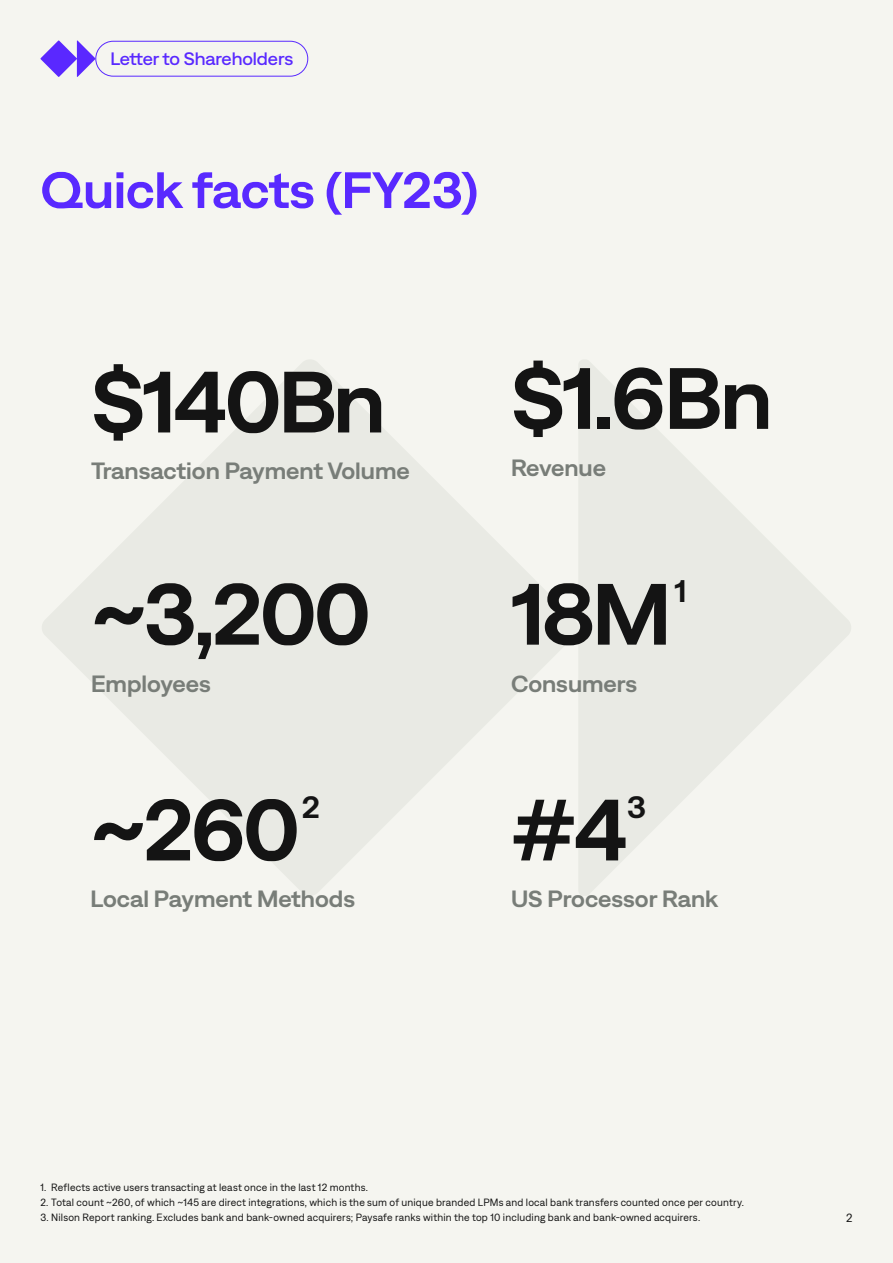
<style>
.page{position:relative;width:893px;height:1263px;background:#f5f5f0}
.page>*{position:absolute;margin:0;border:0;box-sizing:border-box;transform-origin:0 0}
.t1{font:600 86.7px "Denim WD";letter-spacing:-.035em;color:#141414}
.t2{font:600 51px "Denim WD";letter-spacing:-.005em;color:#5929ff}
.t3{font:600 31.05px "Denim WD";color:#141414}
.t4{font:600 23.4px "Denim WD";color:#787d78}
.t5{font:500 18px "Denim WD";letter-spacing:-.005em;color:#5929ff}
.t6{font:12px "Denim";color:#141414}
.t7{font:10.5px "Denim";letter-spacing:.02em;color:#141414}
</style>
<div class="page">
<svg style="left:42px;top:360px;width:809px;height:536px;fill:#e9eae4"></svg>
<svg style="left:40px;top:41px;width:55px;height:36px"></svg>
<div style="left:95px;top:41px;width:213px;height:36px;border:1px solid #5929ff;border-radius:17px"></div>
<h3 class="t5" style="left:110px;top:46px;width:184px">Letter to Shareholders</h3>
<h2 class="t2" style="left:40px;top:153px;width:439px">Quick facts (FY23)</h2>
<h1 class="t1" style="left:91px;top:339px;width:296px">$140Bn</h1>
<h3 class="t4" style="left:91px;top:454px;width:320px">Transaction Payment Volume</h3>
<h1 class="t1" style="left:91px;top:552px;width:281px">~3,200</h1>
<h3 class="t4" style="left:91px;top:666px;width:121px">Employees</h3>
<h1 class="t1" style="left:511px;top:336px;width:263px">$1.6Bn</h1>
<h3 class="t4" style="left:511px;top:451px;width:97px">Revenue</h3>
<h1 class="t1" style="left:511px;top:552px;width:162px">18M</h1>
<h3 class="t4" style="left:511px;top:666px;width:128px">Consumers</h3>
<h3 class="t3" style="left:675px;top:568px;width:14px">1</h3>
<h3 class="t3" style="left:302px;top:784px;width:20px">2</h3>
<h1 class="t1" style="left:511px;top:767px;width:119px">#4</h1>
<h3 class="t4" style="left:511px;top:882px;width:209px">US Processor Rank</h3>
<h3 class="t3" style="left:627px;top:784px;width:20px">3</h3>
<h1 class="t1" style="left:91px;top:767px;width:211px">~260</h1>
<h3 class="t4" style="left:91px;top:882px;width:266px">Local Payment Methods</h3>
<p class="t7" style="left:40px;top:1180px;width:329px">1. Reflects active users transacting at least once in the last 12 months.</p>
<p class="t7" style="left:40px;top:1195px;width:705px">2. Total count ~260, of which ~145 are direct integrations, which is the sum of unique branded LPMs and local bank transfers counted once per country.</p>
<p class="t7" style="left:40px;top:1210px;width:661px">3. Nilson Report ranking. Excludes bank and bank-owned acquirers; Paysafe ranks within the top 10 including bank and bank-owned acquirers.</p>
<p class="t6" style="left:846px;top:1210px;width:8px">2</p>
</div>
